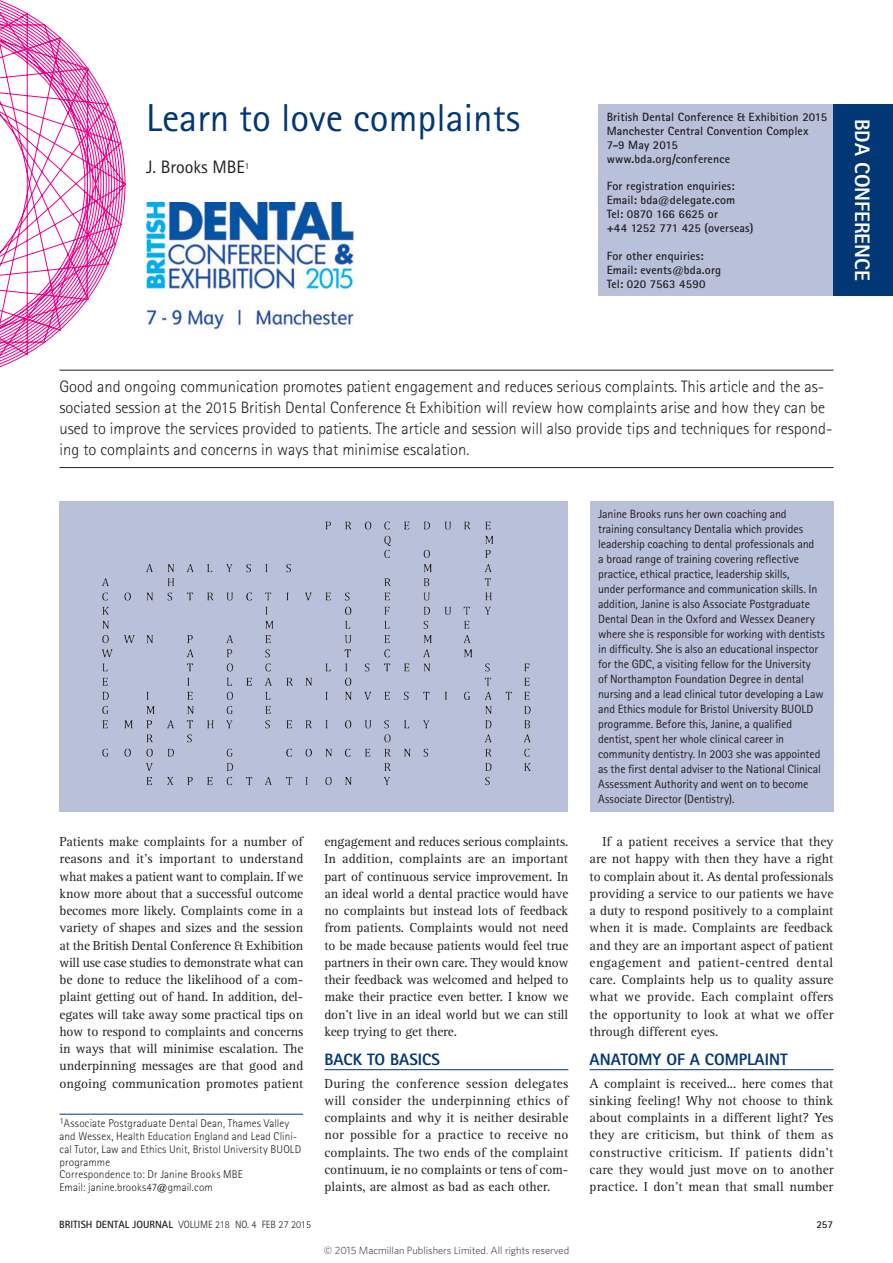
<style>
.page{position:relative;width:893px;height:1263px;background:#fff}
.page>*{position:absolute;margin:0;border:0;box-sizing:border-box;transform-origin:0 0}
.head{font:39px "Rotis Sans Serif Std";color:#013775}
.t1{font:800 21px "Rotis Sans Serif Std";letter-spacing:-.005em;color:#fff}
.author{font:18px "Rotis Sans Serif Std";color:#231f20}
.abstract{font:300 16.5px/21px "Rotis Sans Serif Std";color:#231f20}
.crosshead_1{font:800 16.5px "Rotis Sans Serif Std";color:#013775}
.body_fullout{font:13.5px/17.2px "Rotis Serif Std";color:#231f20;text-align:justify}
.body{font:13.5px/17.2px "Rotis Serif Std";letter-spacing:.01em;color:#231f20;text-align:justify}
.in_brief{font:12px/15px "Rotis Sans Serif Std";letter-spacing:-.01em;color:#231f20}
._1_BDJ_in_brief{font:700 12px "Rotis Sans Serif Std";letter-spacing:.01em;color:#231f20}
.author_biog{font:300 11.25px/12.8px "Rotis Sans Serif Std";letter-spacing:.01em;color:#231f20}
.t2{font:300 10.5px "Whitney";color:#231f20}
.t3{font:300 10.5px "Rotis Sans Serif Std";color:#231f20}
.t4{font:700 10.5px "Rotis Sans Serif Std";color:#231f20}
.s1{font-weight:700}
</style>
<div class="page">
<div style="left:598px;top:104px;width:295px;height:192px;background:#b9c0d9"></div>
<div style="left:833px;top:104px;width:60px;height:192px;background:#013775"></div>
<hr style="left:324px;top:1069px;width:244px;height:1px;background:#013775">
<hr style="left:590px;top:1069px;width:243px;height:1px;background:#013775">
<hr style="left:60px;top:370px;width:773px;height:1px;background:#231f20">
<hr style="left:60px;top:467px;width:773px;height:1px;background:#231f20">
<hr style="left:60px;top:1114px;width:243px;height:1px;background:#013775">
<div style="left:590px;top:501px;width:243px;height:310px;background:#b9c0d9"></div>
<img style="left:146px;top:202px;width:208px;height:126px">
<svg style="left:0;top:0;width:125px;height:371px"></svg>
<div style="left:60px;top:501px;width:508px;height:310px;background:#b9c0d9"></div>
<img style="left:101px;top:521px;width:430px;height:265px">
<p class="head" style="left:146px;top:95px;width:375px">Learn to love complaints</p>
<p class="author" style="left:146px;top:157px;width:105px">J. Brooks MBE<sup>1</sup></p>
<p class="_1_BDJ_in_brief" style="left:607px;top:109px;width:222px">British Dental Conference &amp; Exhibition 2015</p>
<p class="_1_BDJ_in_brief" style="left:607px;top:123px;width:204px">Manchester Central Convention Complex</p>
<p class="_1_BDJ_in_brief" style="left:607px;top:137px;width:73px">7-9 May 2015</p>
<p class="_1_BDJ_in_brief" style="left:607px;top:151px;width:125px">www.bda.org/conference</p>
<p class="_1_BDJ_in_brief" style="left:607px;top:179px;width:130px">For registration enquiries:</p>
<p class="_1_BDJ_in_brief" style="left:607px;top:193px;width:130px">Email: bda@delegate.com</p>
<p class="_1_BDJ_in_brief" style="left:607px;top:206px;width:113px">Tel: 0870 166 6625 or</p>
<p class="_1_BDJ_in_brief" style="left:607px;top:220px;width:148px">+44 1252 771 425 (overseas)</p>
<p class="_1_BDJ_in_brief" style="left:607px;top:248px;width:98px">For other enquiries:</p>
<p class="_1_BDJ_in_brief" style="left:607px;top:262px;width:116px">Email: events@bda.org</p>
<p class="_1_BDJ_in_brief" style="left:607px;top:276px;width:100px">Tel: 020 7563 4590</p>
<p class="t1" style="left:876px;top:119px;width:163px;rotate:90deg">BDA CONFERENCE</p>
<p class="abstract" style="left:60px;top:376px;width:774px">Good and ongoing communication promotes patient engagement and reduces serious complaints. This article and the as&shy;sociated session at the 2015 British Dental Conference &amp; Exhibition will review how complaints arise and how they can be used to improve the services provided to patients. The article and session will also provide tips and techniques for respond&shy;ing to complaints and concerns in ways that minimise escalation.</p>
<p class="body_fullout" style="left:60px;top:833px;width:245px">Patients make complaints for a number of reasons and it’s important to understand what makes a patient want to complain. If we know more about that a successful outcome becomes more likely. Complaints come in a variety of shapes and sizes and the session at the British Dental Conference &amp; Exhibition will use case studies to demonstrate what can be done to reduce the likelihood of a com&shy;plaint getting out of hand. In addition, del&shy;egates will take away some practical tips on how to respond to complaints and concerns in ways that will minimise escalation. The underpinning messages are that good and ongoing communication promotes patient</p>
<p class="author_biog" style="left:60px;top:1117px;width:243px"><sup>1</sup>Associate Postgraduate Dental Dean, Thames Valley and Wessex, Health Education England and Lead Clini&shy;cal Tutor, Law and Ethics Unit, Bristol University BUOLD programme<br>Correspondence to: Dr Janine Brooks MBE<br>Email: janine.brooks47@gmail.com</p>
<p class="body_fullout" style="left:324px;top:833px;width:246px">engagement and reduces serious complaints.<br>In addition, complaints are an important part of continuous service improvement. In an ideal world a dental practice would have no complaints but instead lots of feedback from patients. Complaints would not need to be made because patients would feel true partners in their own care. They would know their feedback was welcomed and helped to make their practice even better. I know we don’t live in an ideal world but we can still keep trying to get there.</p>
<p class="crosshead_1" style="left:324px;top:1049px;width:117px">BACK TO BASICS</p>
<p class="body_fullout" style="left:324px;top:1075px;width:246px">During the conference session delegates will consider the underpinning ethics of complaints and why it is neither desirable nor possible for a practice to receive no complaints. The two ends of the complaint continuum, ie no complaints or tens of com&shy;plaints, are almost as bad as each other.</p>
<p class="in_brief" style="left:598px;top:506px;width:228px">Janine Brooks runs her own coaching and training consultancy Dentalia which provides leadership coaching to dental professionals and<br>a broad range of training covering reflective practice, ethical practice, leadership skills,<br>under performance and communication skills. In addition, Janine is also Associate Postgraduate Dental Dean in the Oxford and Wessex Deanery where she is responsible for working with dentists in difficulty. She is also an educational inspector for the GDC, a visiting fellow for the University<br>of Northampton Foundation Degree in dental nursing and a lead clinical tutor developing a Law and Ethics module for Bristol University BUOLD programme. Before this, Janine, a qualified dentist, spent her whole clinical career in community dentistry. In 2003 she was appointed as the first dental adviser to the National Clinical Assessment Authority and went on to become Associate Director (Dentistry).</p>
<p class="body" style="left:590px;top:833px;width:245px;text-indent:13px">If a patient receives a service that they are not happy with then they have a right to complain about it. As dental professionals providing a service to our patients we have a duty to respond positively to a complaint when it is made. Complaints are feedback and they are an important aspect of patient engagement and patient-centred dental care. Complaints help us to quality assure what we provide. Each complaint offers the opportunity to look at what we offer through different eyes.</p>
<p class="crosshead_1" style="left:590px;top:1049px;width:199px">ANATOMY OF A COMPLAINT</p>
<p class="body_fullout" style="left:590px;top:1075px;width:245px">A complaint is received... here comes that sinking feeling! Why not choose to think about complaints in a different light? Yes they are criticism, but think of them as constructive criticism. If patients didn’t care they would just move on to another practice. I don’t mean that small number</p>
<p class="t3" style="left:59px;top:1218px;width:253px"><span class="s1">BRITISH DENTAL JOURNAL</span> VOLUME 218 NO. 4 FEB 27 2015</p>
<p class="t4" style="left:816px;top:1217px;width:18px">257</p>
<p class="t2" style="left:324px;top:1243px;width:247px">© 2015 Macmillan Publishers Limited. All rights reserved</p>
</div>
